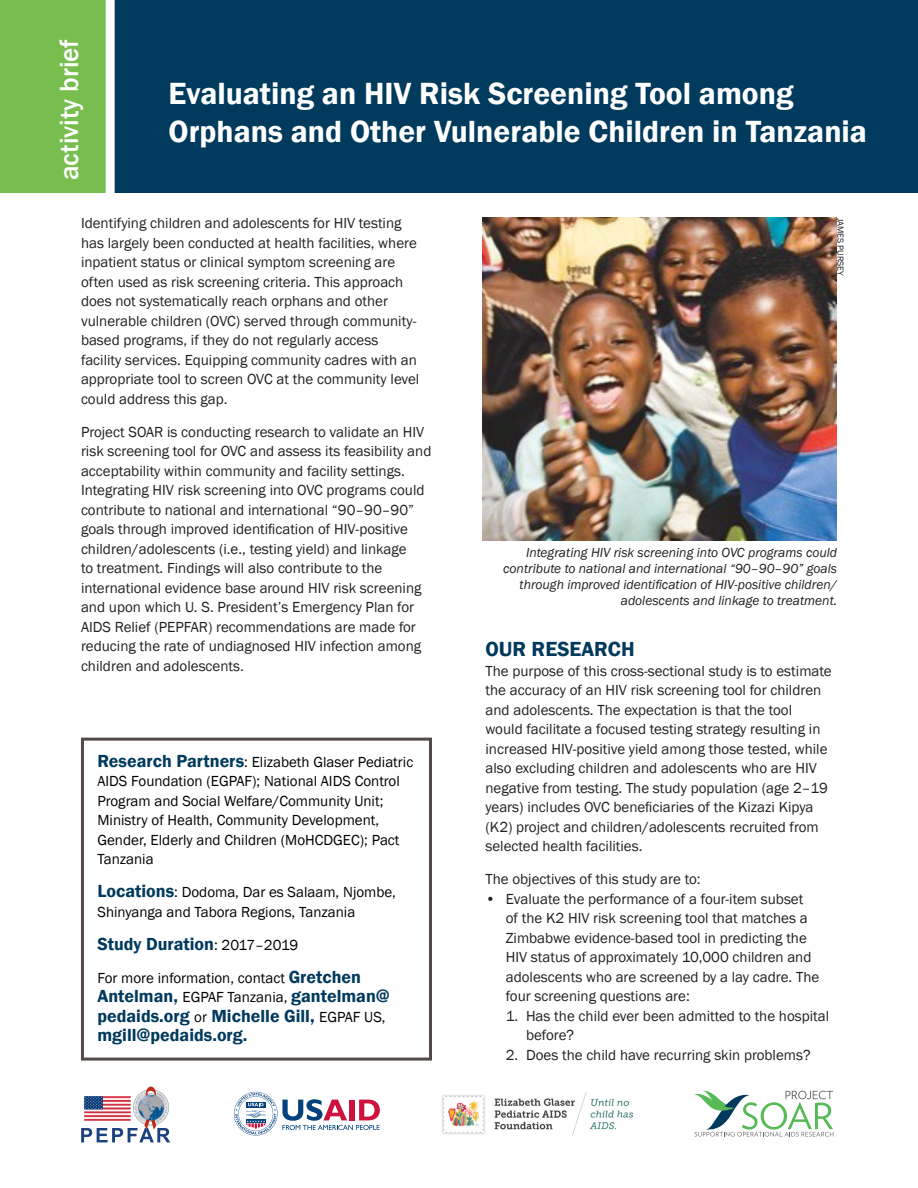
<style>
.page{position:relative;width:918px;height:1188px;background:#fff}
.page>*{position:absolute;margin:0;border:0;box-sizing:border-box;transform-origin:0 0}
.t1{font:600 31.5px/37.8px "Franklin Gothic";color:#fff}
.t2{font:500 27px "Franklin Gothic";color:#fff}
.Heading_1{font:600 21px "Franklin Gothic";color:#00395c}
.Side_box_text{font:600 18px/19.5px "Franklin Gothic";color:#003a5d}
.Normal_after_Heading{font:15px/19.5px "Franklin Gothic";color:#231f20}
.Side_box_text-2{font:15px/19.5px "Franklin Gothic";color:#000}
.t3{font:italic 13.5px/16.2px "Franklin Gothic";color:#231f20;text-align:right}
.t4{font:9px "Franklin Gothic";color:#231f20}
.s1{font-weight:600;font-size:18px;color:#003a5d}
.s2{font-weight:400;font-size:15px;color:#000}
</style>
<div class="page">
<div style="left:110px;top:0;width:808px;height:192px;background:#003a5d"></div>
<div style="left:0;top:0;width:110px;height:192px;background:#77be4e"></div>
<div style="left:106px;top:0;width:9px;height:199px;background:#fff"></div>
<div style="left:81px;top:738px;width:351px;height:323px;border:3px solid #524a47"></div>
<img style="left:81px;top:1086px;width:90px;height:57px">
<img style="left:81px;top:1128px;width:89px;height:14px">
<svg style="left:694px;top:1090px;width:139px;height:47px"></svg>
<svg style="left:234px;top:1092px;width:146px;height:44px"></svg>
<img style="left:442px;top:1092px;width:191px;height:44px">
<img style="left:482px;top:218px;width:355px;height:323px">
<p class="t2" style="left:52px;top:180px;width:143px;rotate:-90deg">activity brief</p>
<p class="t1" style="left:169px;top:75px;width:700px">Evaluating an HIV Risk Screening Tool among<br>Orphans and Other Vulnerable Children in Tanzania</p>
<p class="Normal_after_Heading" style="left:81px;top:214px;width:340px">Identifying children and adolescents for HIV testing has largely been conducted at health facilities, where inpatient status or clinical symptom screening are often used as risk screening criteria. This approach does not systematically reach orphans and other vulnerable children (OVC) served through community&shy;based programs, if they do not regularly access facility services. Equipping community cadres with an appropriate tool to screen OVC at the community level could address this gap.</p>
<p class="Normal_after_Heading" style="left:81px;top:422px;width:352px">Project SOAR is conducting research to validate an HIV risk screening tool for OVC and assess its feasibility and acceptability within community and facility settings.<br>Integrating HIV risk screening into OVC programs could contribute to national and international “90–90–90” goals through improved identification of HIV-positive children/adolescents (i.e., testing yield) and linkage<br>to treatment. Findings will also contribute to the international evidence base around HIV risk screening and upon which U. S. President’s Emergency Plan for AIDS Relief (PEPFAR) recommendations are made for reducing the rate of undiagnosed HIV infection among children and adolescents.</p>
<p class="Side_box_text-2" style="left:97px;top:752px;width:317px"><span class="s1">Research Partners</span>: Elizabeth Glaser Pediatric AIDS Foundation (EGPAF); National AIDS Control Program and Social Welfare/Community Unit; Ministry of Health, Community Development, Gender, Elderly and Children (MoHCDGEC); Pact Tanzania</p>
<p class="Side_box_text-2" style="left:97px;top:883px;width:300px"><span class="s1">Locations</span>: Dodoma, Dar es Salaam, Njombe,<br>Shinyanga and Tabora Regions, Tanzania</p>
<p class="Side_box_text" style="left:97px;top:934px;width:202px">Study Duration<span class="s2">: 2017–2019</span></p>
<p class="Side_box_text-2" style="left:97px;top:968px;width:265px">For more information, contact <span class="s1">Gretchen</span></p>
<p class="Side_box_text" style="left:97px;top:987px;width:294px">Antelman, <span class="s2">EGPAF Tanzania,</span> gantelman@ pedaids.org <span class="s2">or</span> Michelle Gill, <span class="s2">EGPAF US, </span>mgill@pedaids.org.</p>
<p class="t4" style="left:846px;top:218px;width:60px;rotate:90deg">JAMES PURSEY</p>
<p class="t3" style="left:503px;top:544px;width:335px">Integrating HIV risk screening into OVC programs could contribute to national and international “90–90–90” goals through improved identification of HIV-positive children/ adolescents and linkage to treatment.</p>
<p class="Heading_1" style="left:486px;top:636px;width:151px">OUR RESEARCH</p>
<p class="Normal_after_Heading" style="left:486px;top:661px;width:348px">The purpose of this cross-sectional study is to estimate the accuracy of an HIV risk screening tool for children and adolescents. The expectation is that the tool would facilitate a focused testing strategy resulting in increased HIV-positive yield among those tested, while also excluding children and adolescents who are HIV negative from testing. The study population (age 2–19 years) includes OVC beneficiaries of the Kizazi Kipya (K2) project and children/adolescents recruited from selected health facilities.</p>
<p class="Normal_after_Heading" style="left:486px;top:870px;width:217px">The objectives of this study are to:</p>
<p class="Normal_after_Heading" style="left:506px;top:889px;width:315px;text-indent:-20px">• Evaluate the performance of a four-item subset of the K2 HIV risk screening tool that matches a Zimbabwe evidence-based tool in predicting the HIV status of approximately 10,000 children and adolescents who are screened by a lay cadre. The four screening questions are:</p>
<p class="Normal_after_Heading" style="left:526px;top:1006px;width:305px;text-indent:-20px">1. Has the child ever been admitted to the hospital before?</p>
<p class="Normal_after_Heading" style="left:506px;top:1045px;width:306px">2. Does the child have recurring skin problems?</p>
</div>
